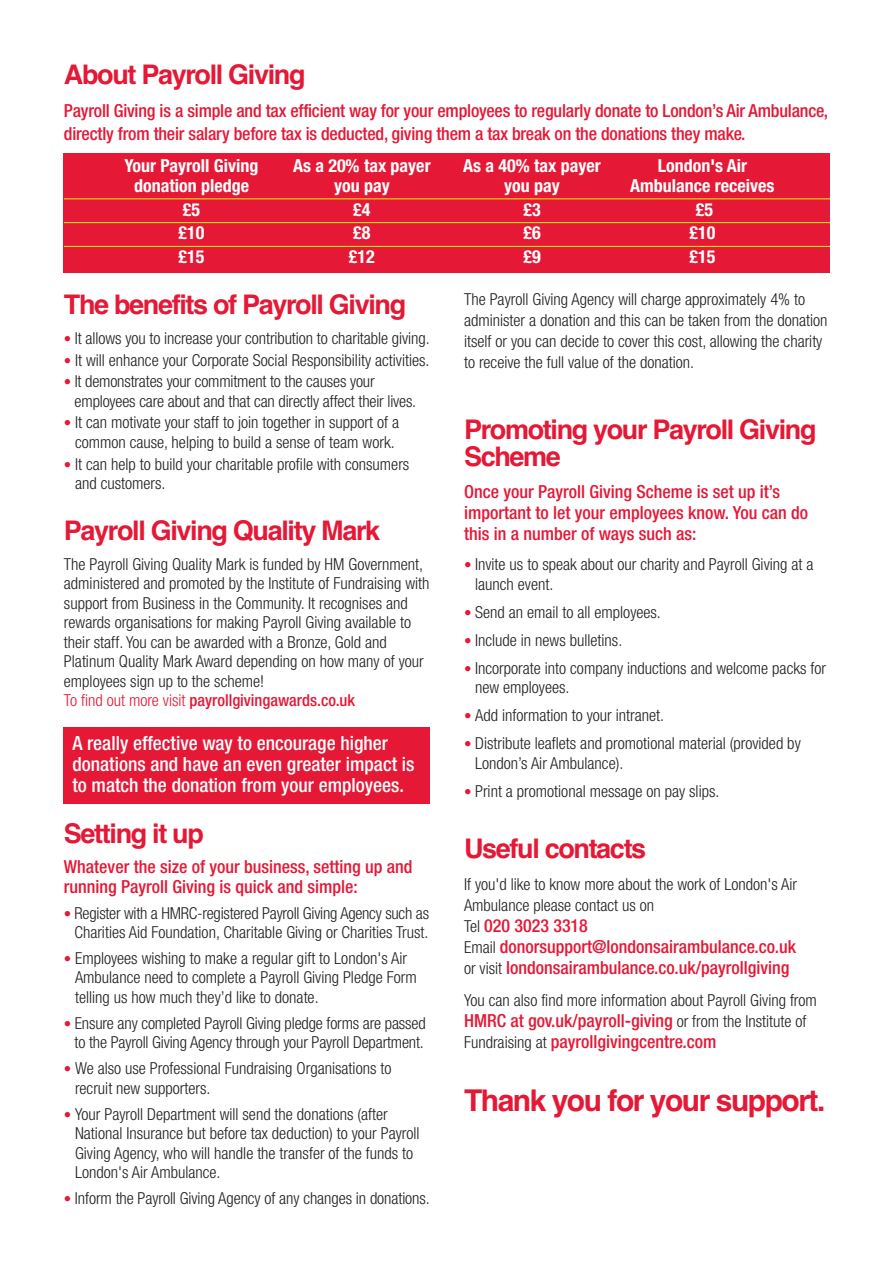
<style>
.page{position:relative;width:894px;height:1264px;background:#fff}
.page>*{position:absolute;margin:0;border:0;box-sizing:border-box;transform-origin:0 0}
.t1{font:700 30px "Helvetica";letter-spacing:-.05em;color:#e51836}
.t2{font:700 27px/27px "Helvetica";letter-spacing:-.05em;color:#e51836}
.t3{font:500 condensed 19.5px/21px "Helvetica Neue";color:#fff}
.t4{font:500 condensed 18px/21px "Helvetica Neue";color:#e51836}
.t5{font:700 condensed 18px "Helvetica Neue";color:#fff}
.t6{font:300 condensed 16.5px/19.5px "Helvetica Neue";color:#231f20}
.s1{font-size:15px;color:#e51836}
.s2{color:#e51836}
.s3{font-weight:500;color:#e51836}
.s4{font-weight:300;font-size:16.5px;color:#231f20}
</style>
<div class="page">
<div style="left:64px;top:153px;width:765px;height:119px;background:#e51836"></div>
<hr style="left:64px;top:198px;width:765px;height:1px;background:#fff101">
<hr style="left:64px;top:222px;width:765px;height:1px;background:#fff101">
<hr style="left:64px;top:246px;width:765px;height:1px;background:#fff101">
<div style="left:64px;top:727px;width:366px;height:76px;background:#e51836"></div>
<h2 class="t2" style="left:64px;top:61px;width:243px">About Payroll Giving</h2>
<p class="t4" style="left:64px;top:101px;width:765px;line-height:22.5px">Payroll Giving is a simple and tax efficient way for your employees to regularly donate to London’s Air Ambulance, directly from their salary before tax is deducted, giving them a tax break on the donations they make.</p>
<p class="t5" style="left:124px;top:159px;width:135px">Your Payroll Giving</p>
<p class="t5" style="left:293px;top:159px;width:139px">As a 20% tax payer</p>
<p class="t5" style="left:463px;top:159px;width:139px">As a 40% tax payer</p>
<p class="t5" style="left:657px;top:159px;width:91px">London's Air</p>
<p class="t5" style="left:134px;top:179px;width:117px">donation pledge</p>
<p class="t5" style="left:334px;top:179px;width:57px">you pay</p>
<p class="t5" style="left:504px;top:179px;width:57px">you pay</p>
<p class="t5" style="left:630px;top:179px;width:146px">Ambulance receives</p>
<p class="t5" style="left:183px;top:203px;width:19px">£5</p>
<p class="t5" style="left:353px;top:203px;width:19px">£4</p>
<p class="t5" style="left:523px;top:203px;width:19px">£3</p>
<p class="t5" style="left:695px;top:203px;width:19px">£5</p>
<p class="t5" style="left:178px;top:226px;width:27px">£10</p>
<p class="t5" style="left:353px;top:226px;width:19px">£8</p>
<p class="t5" style="left:523px;top:226px;width:19px">£6</p>
<p class="t5" style="left:689px;top:226px;width:27px">£10</p>
<p class="t5" style="left:178px;top:250px;width:27px">£15</p>
<p class="t5" style="left:349px;top:250px;width:27px">£12</p>
<p class="t5" style="left:523px;top:250px;width:19px">£9</p>
<p class="t5" style="left:689px;top:250px;width:27px">£15</p>
<h2 class="t2" style="left:64px;top:291px;width:343px">The benefits of Payroll Giving</h2>
<p class="t6" style="left:64px;top:330px;width:367px"><span class="s1">•</span> It allows you to increase your contribution to charitable giving.</p>
<p class="t6" style="left:64px;top:351px;width:367px"><span class="s1">•</span> It will enhance your Corporate Social Responsibility activities.</p>
<p class="t6" style="left:75px;top:373px;width:343px;text-indent:-11px"><span class="s1">•</span> It demonstrates your commitment to the causes your employees care about and that can directly affect their lives.</p>
<p class="t6" style="left:64px;top:414px;width:336px;text-align:center"><span class="s1">•</span> It can motivate your staff to join together in support of a common cause, helping to build a sense of team work.</p>
<p class="t6" style="left:75px;top:455px;width:336px;text-indent:-11px"><span class="s1">•</span> It can help to build your charitable profile with consumers and customers.</p>
<h2 class="t2" style="left:64px;top:516px;width:318px">Payroll Giving Quality Mark</h2>
<p class="t6" style="left:64px;top:555px;width:367px">The Payroll Giving Quality Mark is funded by HM Government, administered and promoted by the Institute of Fundraising with support from Business in the Community. It recognises and rewards organisations for making Payroll Giving available to their staff. You can be awarded with a Bronze, Gold and Platinum Quality Mark Award depending on how many of your employees sign up to the scheme!<br><span class="s2">To find out more visit</span> <span class="s3">payrollgivingawards.co.uk</span></p>
<p class="t3" style="left:72px;top:734px;width:343px">A really effective way to encourage higher donations and have an even greater impact is to match the donation from your employees.</p>
<h2 class="t2" style="left:64px;top:820px;width:141px">Setting it up</h2>
<p class="t4" style="left:64px;top:858px;width:350px;line-height:19.5px">Whatever the size of your business, setting up and running Payroll Giving is quick and simple:</p>
<p class="t6" style="left:64px;top:904px;width:366px;text-align:center"><span class="s1">•</span> Register with a HMRC-registered Payroll Giving Agency such as<br>Charities Aid Foundation, Charitable Giving or Charities Trust.</p>
<p class="t6" style="left:75px;top:949px;width:343px;text-indent:-11px"><span class="s1">•</span> Employees wishing to make a regular gift to London's Air<br>Ambulance need to complete a Payroll Giving Pledge Form telling us how much they’d like to donate.</p>
<p class="t6" style="left:64px;top:1014px;width:363px;text-align:center"><span class="s1">•</span> Ensure any completed Payroll Giving pledge forms are passed to the Payroll Giving Agency through your Payroll Department.</p>
<p class="t6" style="left:75px;top:1059px;width:318px;text-indent:-11px"><span class="s1">•</span> We also use Professional Fundraising Organisations to recruit new supporters.</p>
<p class="t6" style="left:75px;top:1105px;width:346px;text-indent:-11px"><span class="s1">•</span> Your Payroll Department will send the donations (after National Insurance but before tax deduction) to your Payroll Giving Agency, who will handle the transfer of the funds to London's Air Ambulance.</p>
<p class="t6" style="left:64px;top:1189px;width:367px"><span class="s1">•</span> Inform the Payroll Giving Agency of any changes in donations.</p>
<p class="t6" style="left:464px;top:290px;width:365px;line-height:21px">The Payroll Giving Agency will charge approximately 4% to administer a donation and this can be taken from the donation itself or you can decide to cover this cost, allowing the charity to receive the full value of the donation.</p>
<h2 class="t2" style="left:464px;top:416px;width:354px">Promoting your Payroll Giving<br>Scheme</h2>
<p class="t4" style="left:464px;top:482px;width:345px">Once your Payroll Giving Scheme is set up it’s important to let your employees know. You can do this in a number of ways such as:</p>
<p class="t6" style="left:475px;top:556px;width:340px;text-indent:-11px"><span class="s1">•</span> Invite us to speak about our charity and Payroll Giving at a launch event.</p>
<p class="t6" style="left:464px;top:603px;width:198px"><span class="s1">•</span> Send an email to all employees.</p>
<p class="t6" style="left:464px;top:631px;width:160px"><span class="s1">•</span> Include in news bulletins.</p>
<p class="t6" style="left:475px;top:659px;width:352px;text-indent:-11px"><span class="s1">•</span> Incorporate into company inductions and welcome packs for new employees.</p>
<p class="t6" style="left:464px;top:707px;width:201px"><span class="s1">•</span> Add information to your intranet.</p>
<p class="t6" style="left:475px;top:735px;width:327px;text-indent:-11px"><span class="s1">•</span> Distribute leaflets and promotional material (provided by<br>London’s Air Ambulance).</p>
<p class="t6" style="left:464px;top:782px;width:257px"><span class="s1">•</span> Print a promotional message on pay slips.</p>
<h2 class="t2" style="left:464px;top:835px;width:184px">Useful contacts</h2>
<p class="t6" style="left:464px;top:874px;width:334px;line-height:21px">If you'd like to know more about the work of London's Air<br>Ambulance please contact us on</p>
<p class="t4" style="left:464px;top:916px;width:333px"><span class="s4">Tel</span> 020 3023 3318<br><span class="s4">Email</span> donorsupport@londonsairambulance.co.uk <span class="s4">or visit</span> londonsairambulance.co.uk/payrollgiving</p>
<p class="t6" style="left:464px;top:991px;width:354px">You can also find more information about Payroll Giving from</p>
<p class="t4" style="left:464px;top:1010px;width:344px">HMRC at gov.uk/payroll-giving <span class="s4">or from the Institute of<br>Fundraising at</span> payrollgivingcentre.com</p>
<h1 class="t1" style="left:464px;top:1082px;width:363px">Thank you for your support.</h1>
</div>
